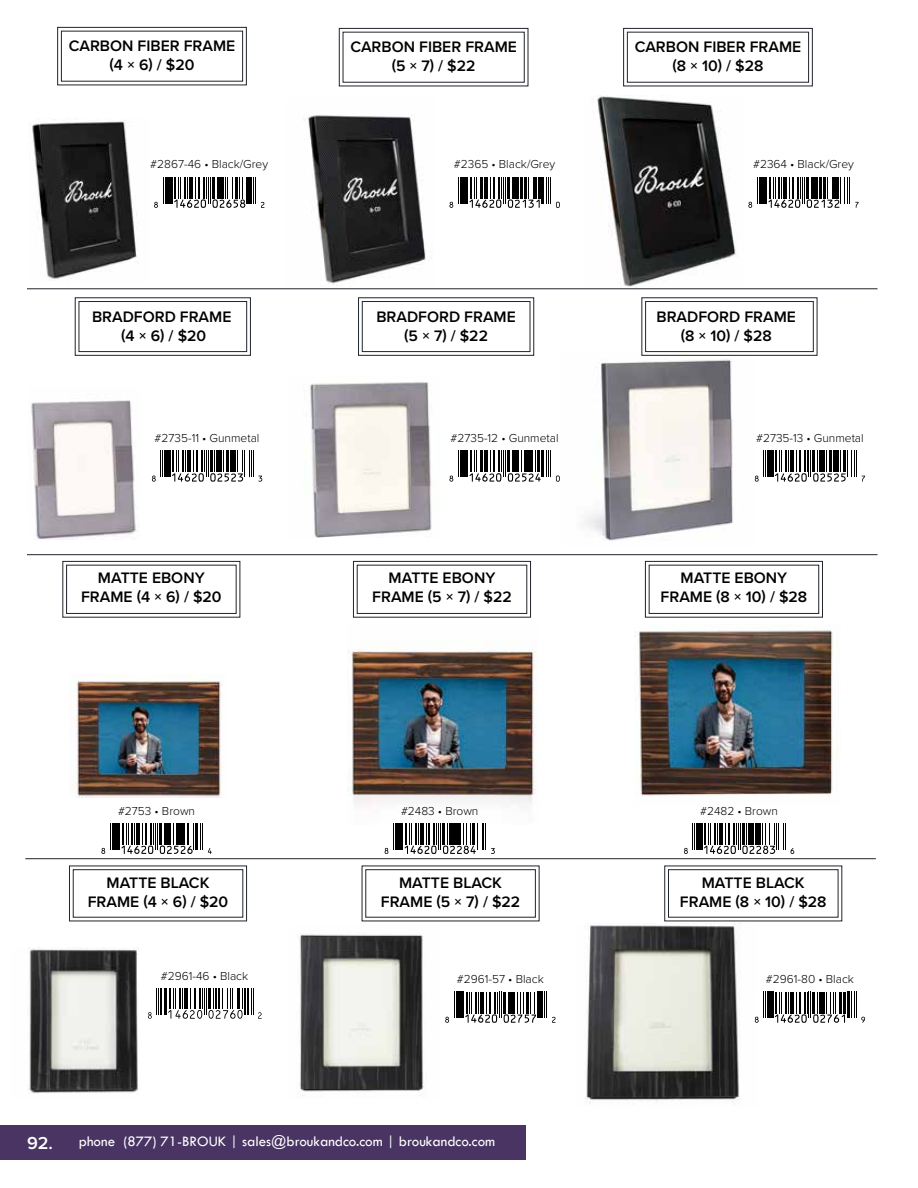
<style>
.page{position:relative;width:918px;height:1188px;background:#fff}
.page>*{position:absolute;margin:0;border:0;box-sizing:border-box;transform-origin:0 0}
.t1{font:600 15.75px/18.9px "Proxima Nova";color:#000;text-align:center}
.t2{font:500 15px "Tw Cen";color:#fff}
.t3{font:300 12px "Proxima Nova";color:#000}
.s1{font-family:"Proxima Nova";font-weight:600;font-size:18px}
</style>
<div class="page">
<img style="left:31px;top:400px;width:106px;height:140px">
<img style="left:303px;top:382px;width:129px;height:155px">
<img style="left:584px;top:359px;width:149px;height:182px">
<img style="left:32px;top:120px;width:105px;height:160px">
<img style="left:304px;top:115px;width:122px;height:171px">
<img style="left:597px;top:95px;width:140px;height:192px">
<img style="left:73px;top:674px;width:150px;height:124px">
<img style="left:347px;top:649px;width:190px;height:156px">
<img style="left:634px;top:630px;width:205px;height:166px">
<img style="left:299px;top:934px;width:125px;height:158px">
<div style="left:0;top:1125px;width:526px;height:35px;background:#493463"></div>
<hr style="left:164px;top:988px;width:2px;height:26px;background:#000">
<hr style="left:244px;top:988px;width:2px;height:26px;background:#000">
<hr style="left:247px;top:988px;width:2px;height:26px;background:#000">
<svg style="left:148px;top:988px;width:14px;height:31px"></svg>
<svg style="left:168px;top:988px;width:75px;height:31px"></svg>
<svg style="left:251px;top:988px;width:11px;height:31px"></svg>
<hr style="left:27px;top:288px;width:851px;height:1px;background:#20242b">
<hr style="left:27px;top:554px;width:851px;height:1px;background:#20242b">
<hr style="left:25px;top:858px;width:851px;height:1px;background:#20242b">
<svg style="left:358px;top:297px;width:177px;height:59px"></svg>
<div style="left:362px;top:301px;width:168px;height:51px;border:1px solid #20242b"></div>
<svg style="left:641px;top:297px;width:177px;height:59px"></svg>
<div style="left:645px;top:301px;width:169px;height:51px;border:1px solid #20242b"></div>
<svg style="left:74px;top:297px;width:177px;height:59px"></svg>
<div style="left:79px;top:301px;width:168px;height:51px;border:1px solid #20242b"></div>
<svg style="left:623px;top:28px;width:190px;height:59px"></svg>
<svg style="left:339px;top:28px;width:190px;height:59px"></svg>
<svg style="left:57px;top:27px;width:190px;height:59px"></svg>
<svg style="left:645px;top:561px;width:178px;height:57px"></svg>
<div style="left:649px;top:565px;width:170px;height:49px;border:1px solid #20242b"></div>
<svg style="left:353px;top:561px;width:178px;height:57px"></svg>
<div style="left:357px;top:565px;width:170px;height:49px;border:1px solid #20242b"></div>
<svg style="left:62px;top:561px;width:179px;height:57px"></svg>
<div style="left:66px;top:565px;width:171px;height:49px;border:1px solid #20242b"></div>
<svg style="left:664px;top:865px;width:179px;height:57px"></svg>
<div style="left:668px;top:869px;width:170px;height:49px;border:1px solid #20242b"></div>
<svg style="left:361px;top:865px;width:179px;height:57px"></svg>
<div style="left:365px;top:869px;width:171px;height:49px;border:1px solid #20242b"></div>
<svg style="left:69px;top:865px;width:178px;height:57px"></svg>
<div style="left:73px;top:869px;width:170px;height:49px;border:1px solid #20242b"></div>
<img style="left:29px;top:949px;width:109px;height:145px">
<img style="left:585px;top:925px;width:155px;height:179px">
<svg style="left:166px;top:451px;width:97px;height:30px"></svg>
<svg style="left:152px;top:451px;width:11px;height:31px"></svg>
<hr style="left:164px;top:451px;width:2px;height:26px;background:#000">
<hr style="left:167px;top:451px;width:3px;height:26px;background:#000">
<svg style="left:172px;top:451px;width:90px;height:31px"></svg>
<svg style="left:461px;top:451px;width:9px;height:26px"></svg>
<svg style="left:449px;top:451px;width:12px;height:31px"></svg>
<hr style="left:462px;top:451px;width:2px;height:26px;background:#000">
<hr style="left:465px;top:451px;width:3px;height:26px;background:#000">
<svg style="left:470px;top:451px;width:90px;height:31px"></svg>
<svg style="left:754px;top:451px;width:21px;height:30px"></svg>
<svg style="left:755px;top:451px;width:11px;height:31px"></svg>
<hr style="left:767px;top:451px;width:2px;height:26px;background:#000">
<hr style="left:770px;top:451px;width:3px;height:26px;background:#000">
<svg style="left:775px;top:451px;width:90px;height:31px"></svg>
<svg style="left:166px;top:177px;width:99px;height:31px"></svg>
<svg style="left:154px;top:177px;width:12px;height:31px"></svg>
<hr style="left:166px;top:177px;width:2px;height:26px;background:#000">
<hr style="left:169px;top:177px;width:3px;height:26px;background:#000">
<svg style="left:174px;top:177px;width:71px;height:31px"></svg>
<hr style="left:246px;top:177px;width:2px;height:26px;background:#000">
<hr style="left:249px;top:177px;width:2px;height:26px;background:#000">
<svg style="left:253px;top:177px;width:11px;height:31px"></svg>
<svg style="left:760px;top:177px;width:7px;height:27px"></svg>
<svg style="left:748px;top:177px;width:12px;height:31px"></svg>
<hr style="left:761px;top:177px;width:2px;height:26px;background:#000">
<hr style="left:764px;top:177px;width:3px;height:26px;background:#000">
<svg style="left:768px;top:177px;width:91px;height:31px"></svg>
<svg style="left:461px;top:177px;width:83px;height:27px"></svg>
<svg style="left:449px;top:177px;width:12px;height:31px"></svg>
<hr style="left:462px;top:177px;width:2px;height:26px;background:#000">
<hr style="left:465px;top:177px;width:3px;height:26px;background:#000">
<svg style="left:470px;top:177px;width:70px;height:31px"></svg>
<hr style="left:535px;top:177px;width:2px;height:21px;background:#000">
<hr style="left:539px;top:177px;width:2px;height:21px;background:#000">
<hr style="left:541px;top:177px;width:3px;height:26px;background:#000">
<svg style="left:546px;top:177px;width:14px;height:31px"></svg>
<svg style="left:113px;top:823px;width:85px;height:27px"></svg>
<svg style="left:101px;top:823px;width:12px;height:31px"></svg>
<hr style="left:114px;top:823px;width:2px;height:26px;background:#000">
<hr style="left:117px;top:823px;width:3px;height:26px;background:#000">
<svg style="left:121px;top:823px;width:73px;height:31px"></svg>
<hr style="left:195px;top:823px;width:3px;height:26px;background:#000">
<svg style="left:200px;top:823px;width:12px;height:31px"></svg>
<svg style="left:384px;top:823px;width:21px;height:30px"></svg>
<svg style="left:385px;top:823px;width:11px;height:31px"></svg>
<hr style="left:397px;top:823px;width:2px;height:26px;background:#000">
<hr style="left:400px;top:823px;width:3px;height:26px;background:#000">
<svg style="left:405px;top:823px;width:90px;height:31px"></svg>
<svg style="left:696px;top:823px;width:99px;height:30px"></svg>
<svg style="left:684px;top:823px;width:11px;height:31px"></svg>
<hr style="left:696px;top:823px;width:2px;height:26px;background:#000">
<hr style="left:699px;top:823px;width:3px;height:26px;background:#000">
<svg style="left:704px;top:823px;width:90px;height:31px"></svg>
<svg style="left:457px;top:992px;width:86px;height:26px"></svg>
<svg style="left:445px;top:992px;width:12px;height:31px"></svg>
<hr style="left:458px;top:992px;width:2px;height:26px;background:#000">
<hr style="left:461px;top:992px;width:3px;height:26px;background:#000">
<svg style="left:465px;top:992px;width:71px;height:31px"></svg>
<hr style="left:537px;top:992px;width:2px;height:26px;background:#000">
<hr style="left:540px;top:992px;width:2px;height:26px;background:#000">
<svg style="left:544px;top:992px;width:12px;height:31px"></svg>
<svg style="left:754px;top:992px;width:92px;height:30px"></svg>
<svg style="left:755px;top:992px;width:11px;height:31px"></svg>
<hr style="left:767px;top:992px;width:2px;height:26px;background:#000">
<hr style="left:770px;top:992px;width:3px;height:26px;background:#000">
<svg style="left:775px;top:992px;width:70px;height:31px"></svg>
<hr style="left:840px;top:992px;width:2px;height:21px;background:#000">
<hr style="left:844px;top:992px;width:2px;height:21px;background:#000">
<hr style="left:847px;top:992px;width:3px;height:26px;background:#000">
<svg style="left:851px;top:992px;width:14px;height:31px"></svg>
<p class="t1" style="left:69px;top:36px;width:168px">CARBON FIBER FRAME (4 × 6) / $20</p>
<p class="t1" style="left:350px;top:37px;width:168px">CARBON FIBER FRAME (5 × 7) / $22</p>
<p class="t1" style="left:635px;top:37px;width:168px">CARBON FIBER FRAME (8 × 10) / $28</p>
<p class="t3" style="left:150px;top:156px;width:119px">#2867-46 • Black/Grey</p>
<p class="t3" style="left:454px;top:156px;width:103px">#2365 • Black/Grey</p>
<p class="t3" style="left:753px;top:156px;width:102px">#2364 • Black/Grey</p>
<p class="t1" style="left:92px;top:306px;width:141px">BRADFORD FRAME (4 × 6) / $20</p>
<p class="t1" style="left:376px;top:306px;width:141px">BRADFORD FRAME (5 × 7) / $22</p>
<p class="t1" style="left:657px;top:306px;width:141px">BRADFORD FRAME (8 × 10) / $28</p>
<p class="t3" style="left:155px;top:429px;width:106px">#2735-11 • Gunmetal</p>
<p class="t3" style="left:451px;top:429px;width:110px">#2735-12 • Gunmetal</p>
<p class="t3" style="left:756px;top:429px;width:109px">#2735-13 • Gunmetal</p>
<p class="t1" style="left:81px;top:568px;width:142px">MATTE EBONY<br>FRAME (4 × 6) / $20</p>
<p class="t1" style="left:661px;top:568px;width:148px">MATTE EBONY<br>FRAME (8 × 10) / $28</p>
<p class="t1" style="left:372px;top:568px;width:141px">MATTE EBONY<br>FRAME (5 × 7) / $22</p>
<p class="t3" style="left:118px;top:802px;width:79px">#2753 • Brown</p>
<p class="t3" style="left:401px;top:802px;width:79px">#2483 • Brown</p>
<p class="t3" style="left:700px;top:802px;width:79px">#2482 • Brown</p>
<p class="t1" style="left:88px;top:873px;width:142px">MATTE BLACK<br>FRAME (4 × 6) / $20</p>
<p class="t1" style="left:680px;top:873px;width:148px">MATTE BLACK<br>FRAME (8 × 10) / $28</p>
<p class="t1" style="left:381px;top:873px;width:141px">MATTE BLACK<br>FRAME (5 × 7) / $22</p>
<p class="t3" style="left:161px;top:967px;width:89px">#2961-46 • Black</p>
<p class="t3" style="left:457px;top:970px;width:88px">#2961-57 • Black</p>
<p class="t3" style="left:766px;top:970px;width:90px">#2961-80 • Black</p>
<p class="t2" style="left:27px;top:1133px;width:470px"><span class="s1">92.</span> phone (877) 71-BROUK | sales@broukandco.com | broukandco.com</p>
</div>
